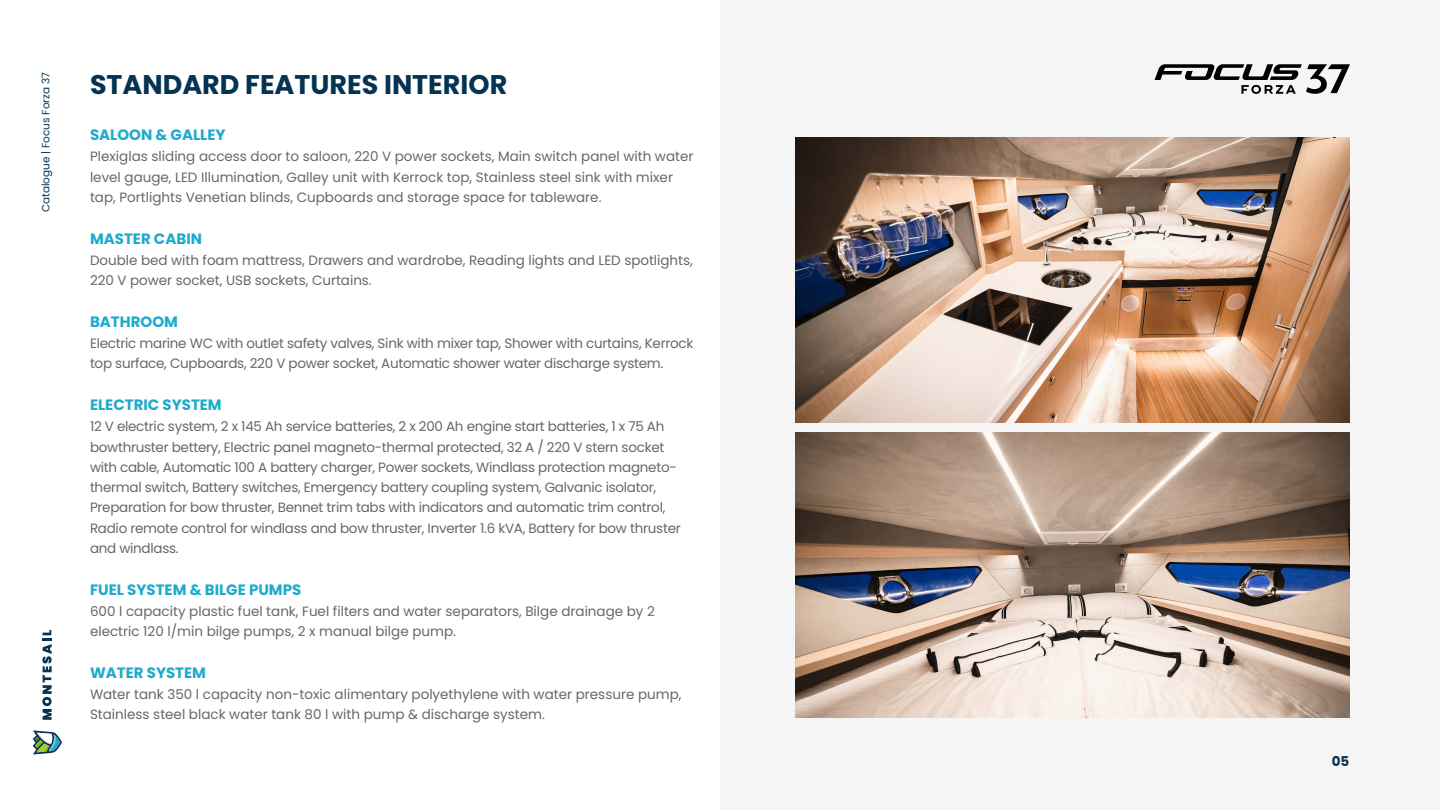
<style>
.page{position:relative;width:1440px;height:810px;background:#fff}
.page>*{position:absolute;margin:0;border:0;box-sizing:border-box;transform-origin:0 0}
.t1{font:700 27px "Poppins";color:#053453}
.t2{font:700 15px "Poppins";color:#1eaacc}
.t3{font:13.5px/20.2px "Poppins";letter-spacing:-.02em;color:#676767}
.t4{font:13.5px/20.2px "Poppins";color:#676767}
.t5{font:700 13.5px "Poppins";color:#053453}
.t6{font:10.5px "Poppins";color:#053453}
</style>
<div class="page">
<div style="left:720px;top:0;width:720px;height:810px;background:#f5f5f5"></div>
<svg style="left:33px;top:730px;width:29px;height:25px"></svg>
<svg style="left:42px;top:630px;width:10px;height:90px"></svg>
<svg style="left:795px;top:433px;width:555px;height:285px;background:#ac998c"></svg>
<img style="left:795px;top:137px;width:555px;height:285px">
<svg style="left:1155px;top:64px;width:195px;height:30px"></svg>
<p class="t6" style="left:40px;top:212px;width:142px;rotate:-90deg">Catalogue | Focus Forza 37</p>
<h1 class="t1" style="left:90px;top:69px;width:419px">STANDARD FEATURES INTERIOR</h1>
<p class="t2" style="left:90px;top:126px;width:137px">SALOON &amp; GALLEY</p>
<p class="t4" style="left:90px;top:146px;width:605px">Plexiglas sliding access door to saloon, 220 V power sockets, Main switch panel with water level gauge, LED Illumination, Galley unit with Kerrock top, Stainless steel sink with mixer tap, Portlights Venetian blinds, Cupboards and storage space for tableware.</p>
<p class="t2" style="left:90px;top:230px;width:114px">MASTER CABIN</p>
<p class="t4" style="left:90px;top:250px;width:604px">Double bed with foam mattress, Drawers and wardrobe, Reading lights and LED spotlights,<br>220 V power socket, USB sockets, Curtains.</p>
<p class="t2" style="left:90px;top:313px;width:89px">BATHROOM</p>
<p class="t3" style="left:90px;top:333px;width:605px">Electric marine WC with outlet safety valves, Sink with mixer tap, Shower with curtains, Kerrock top surface, Cupboards, 220 V power socket, Automatic shower water discharge system.</p>
<p class="t2" style="left:90px;top:396px;width:133px">ELECTRIC SYSTEM</p>
<p class="t3" style="left:90px;top:416px;width:592px">12 V electric system, 2 x 145 Ah service batteries, 2 x 200 Ah engine start batteries, 1 x 75 Ah bowthruster bettery, Electric panel magneto-thermal protected, 32 A / 220 V stern socket with cable, Automatic 100 A battery charger, Power sockets, Windlass protection magneto&shy;thermal switch, Battery switches, Emergency battery coupling system, Galvanic isolator, Preparation for bow thruster, Bennet trim tabs with indicators and automatic trim control, Radio remote control for windlass and bow thruster, Inverter 1.6 kVA, Battery for bow thruster and windlass.</p>
<p class="t2" style="left:90px;top:581px;width:213px">FUEL SYSTEM &amp; BILGE PUMPS</p>
<p class="t4" style="left:90px;top:601px;width:566px">600 l capacity plastic fuel tank, Fuel filters and water separators, Bilge drainage by 2 electric 120 l/min bilge pumps, 2 x manual bilge pump.</p>
<p class="t2" style="left:90px;top:664px;width:118px">WATER SYSTEM</p>
<p class="t4" style="left:90px;top:684px;width:593px">Water tank 350 l capacity non-toxic alimentary polyethylene with water pressure pump,<br>Stainless steel black water tank 80 l with pump &amp; discharge system.</p>
<p class="t5" style="left:1332px;top:753px;width:19px">05</p>
</div>
